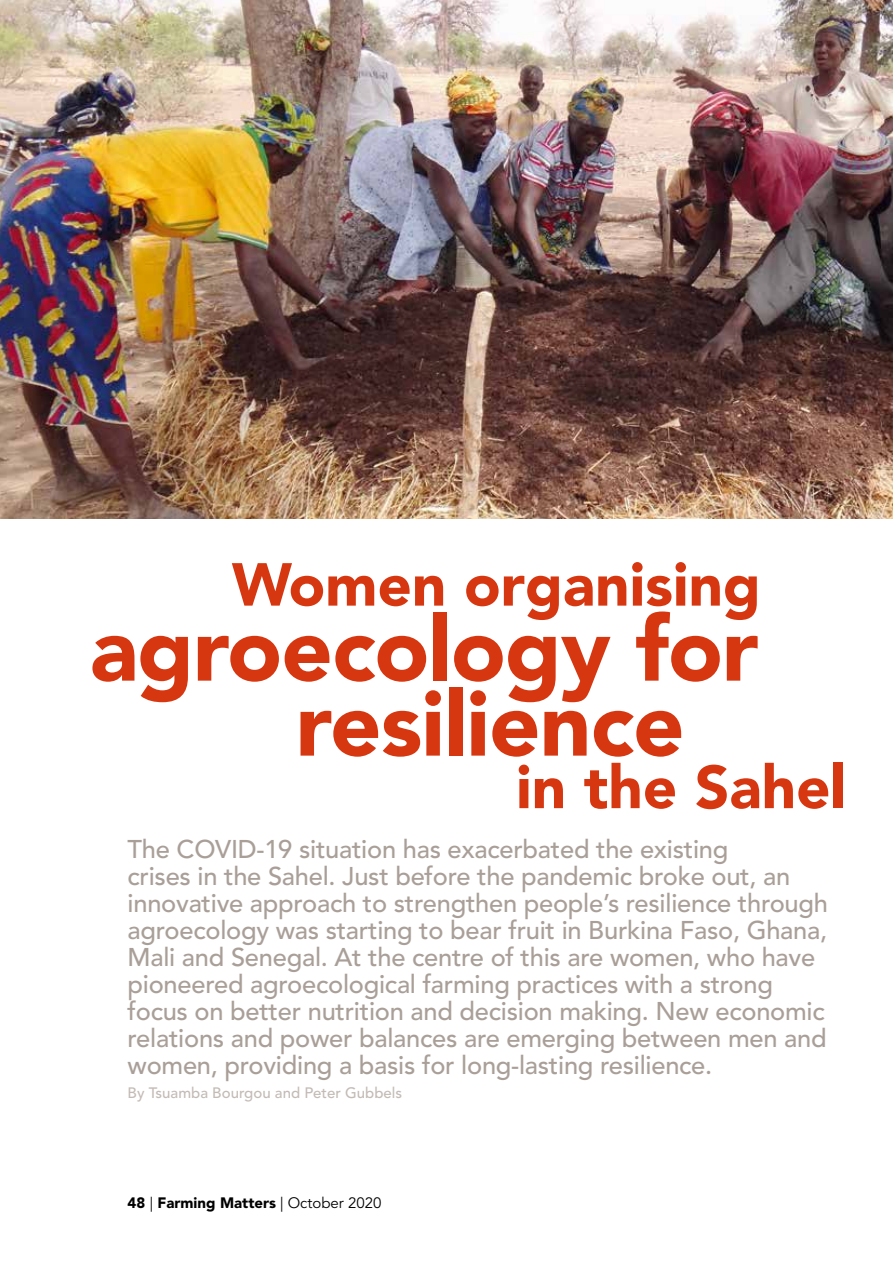
<style>
.page{position:relative;width:893px;height:1263px;background:#fff}
.page>*{position:absolute;margin:0;border:0;box-sizing:border-box;transform-origin:0 0}
.t1{font:900 90px/75px "Avenir LT Std";letter-spacing:-.01em;color:#d73710}
.t2{font:900 60px "Avenir LT Std";color:#d73710}
.t3{font:500 25.5px/27px "Avenir LT Std";letter-spacing:-.01em;color:#a99f98}
.t4{font:500 15px "Avenir LT Std";color:#c3bbb6}
.t5{font:900 15px "Avenir LT Std";color:#000}
.s1{font-weight:400}
</style>
<div class="page">
<img style="left:0;top:0;width:893px;height:518px">
<h2 class="t2" style="left:232px;top:548px;width:530px">Women organising</h2>
<h1 class="t1" style="left:296px;top:611px;width:464px;text-indent:-206px">agroecology for resilience</h1>
<h2 class="t2" style="left:516px;top:751px;width:332px">in the Sahel</h2>
<p class="t3" style="left:128px;top:837px;width:702px">The COVID-19 situation has exacerbated the existing<br>crises in the Sahel. Just before the pandemic broke out, an innovative approach to strengthen people’s resilience through agroecology was starting to bear fruit in Burkina Faso, Ghana, Mali and Senegal. At the centre of this are women, who have pioneered agroecological farming practices with a strong focus on better nutrition and decision making. New economic relations and power balances are emerging between men and women, providing a basis for long-lasting resilience.</p>
<p class="t4" style="left:128px;top:1084px;width:276px">By Tsuamba Bourgou and Peter Gubbels</p>
<p class="t5" style="left:128px;top:1193px;width:255px">48 <span class="s1">|</span> Farming Matters <span class="s1">| October 2020</span></p>
</div>
